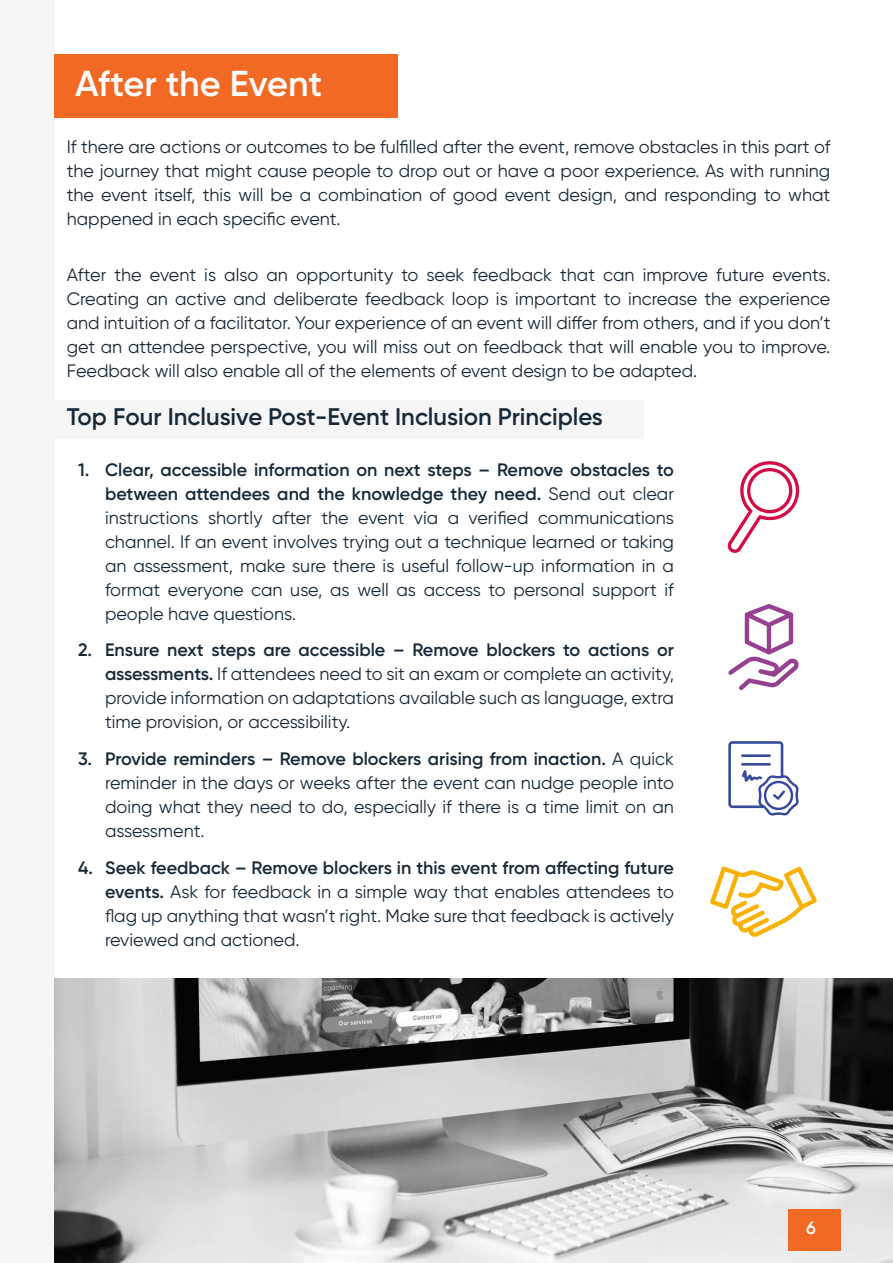
<style>
.page{position:relative;width:893px;height:1263px;background:#fff}
.page>*{position:absolute;margin:0;border:0;box-sizing:border-box;transform-origin:0 0}
.t1{font:600 36px "Gilroy";color:#fff}
.t2{font:600 24px "Gilroy";color:#172938}
.t3{font:18px/24px "Gilroy";color:#172938;text-align:justify}
.t4{font:600 18px "Gilroy";color:#f6f6f6}
.s1{font-weight:600}
</style>
<div class="page">
<div style="left:0;top:0;width:54px;height:1263px;background:#f6f6f6"></div>
<div style="left:54px;top:54px;width:344px;height:64px;background:#f26924"></div>
<div style="left:54px;top:401px;width:590px;height:38px;background:#f6f6f6"></div>
<svg style="left:727px;top:461px;width:73px;height:92px"></svg>
<svg style="left:728px;top:604px;width:71px;height:86px"></svg>
<svg style="left:728px;top:741px;width:71px;height:75px"></svg>
<svg style="left:710px;top:866px;width:107px;height:71px"></svg>
<svg style="left:54px;top:978px;width:839px;height:285px;background:#a8a8a8"></svg>
<div style="left:788px;top:1209px;width:52px;height:42px;background:#f26924"></div>
<p class="t1" style="left:75px;top:61px;width:249px">After the Event</p>
<p class="t3" style="left:67px;top:134px;width:765px">If there are actions or outcomes to be fulfilled after the event, remove obstacles in this part of the journey that might cause people to drop out or have a poor experience. As with running the event itself, this will be a combination of good event design, and responding to what happened in each specific event.</p>
<p class="t3" style="left:67px;top:263px;width:765px">After the event is also an opportunity to seek feedback that can improve future events.<br>Creating an active and deliberate feedback loop is important to increase the experience and intuition of a facilitator. Your experience of an event will differ from others, and if you don’t get an attendee perspective, you will miss out on feedback that will enable you to improve.<br>Feedback will also enable all of the elements of event design to be adapted.</p>
<p class="t2" style="left:67px;top:402px;width:538px">Top Four Inclusive Post-Event Inclusion Principles</p>
<p class="t3" style="left:105px;top:457px;width:570px;text-indent:-27px"><span class="s1">1. Clear, accessible information on next steps – Remove obstacles to between attendees and the knowledge they need.</span> Send out clear instructions shortly after the event via a verified communications channel. If an event involves trying out a technique learned or taking an assessment, make sure there is useful follow-up information in a format everyone can use, as well as access to personal support if people have questions.</p>
<p class="t3" style="left:105px;top:638px;width:570px;text-indent:-27px"><span class="s1">2. Ensure next steps are accessible – Remove blockers to actions or assessments.</span> If attendees need to sit an exam or complete an activity, provide information on adaptations available such as language, extra time provision, or accessibility.</p>
<p class="t3" style="left:105px;top:746px;width:570px;text-indent:-27px"><span class="s1">3. Provide reminders – Remove blockers arising from inaction.</span> A quick reminder in the days or weeks after the event can nudge people into doing what they need to do, especially if there is a time limit on an assessment.</p>
<p class="t3" style="left:105px;top:855px;width:570px;text-indent:-27px"><span class="s1">4. Seek feedback – Remove blockers in this event from affecting future events.</span> Ask for feedback in a simple way that enables attendees to flag up anything that wasn’t right. Make sure that feedback is actively reviewed and actioned.</p>
<p class="t4" style="left:806px;top:1216px;width:11px">6</p>
</div>
